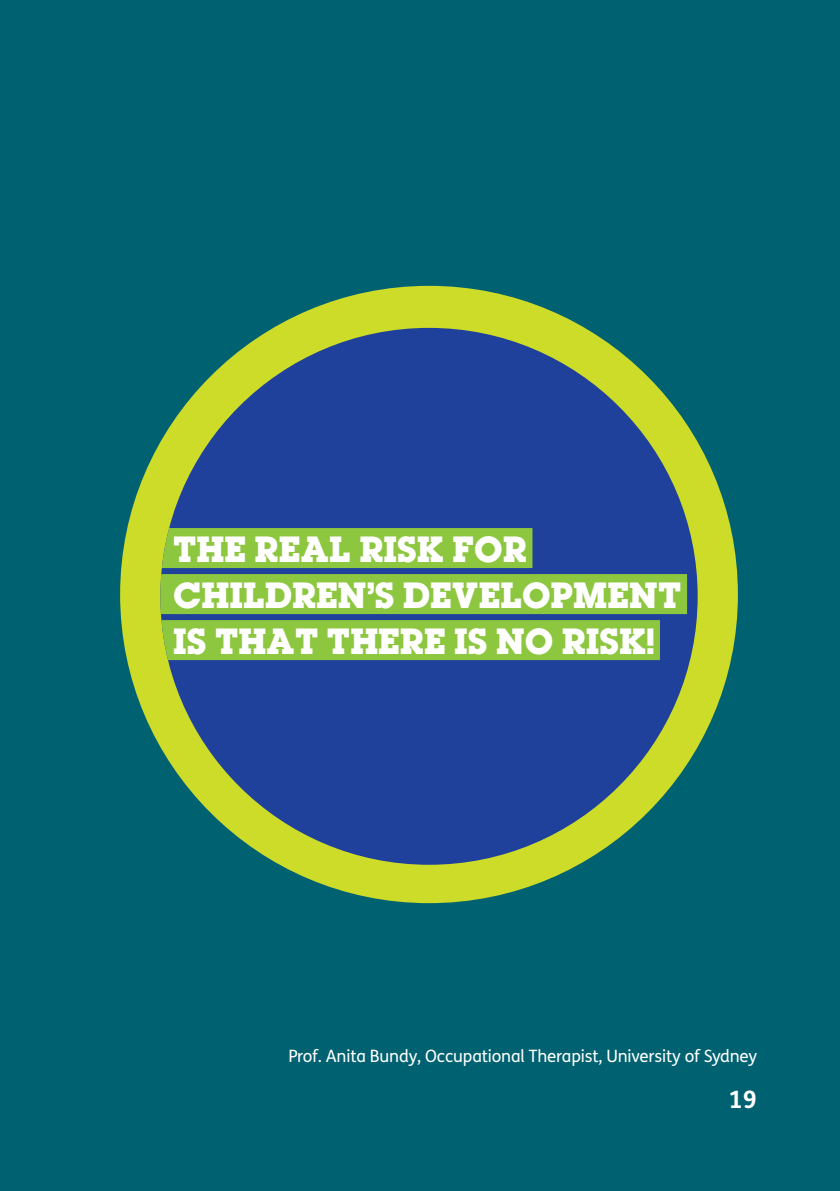
<style>
.page{position:relative;width:840px;height:1191px;background:#fff}
.page>*{position:absolute;margin:0;border:0;box-sizing:border-box;transform-origin:0 0}
.t1{font:700 32px/46px "Lubalin";color:#fff}
.t2{font:700 24px "FS Me";color:#fff}
.t3{font:17px "FS Me";letter-spacing:-.01em;color:#fff}
</style>
<div class="page">
<div style="left:0;top:0;width:839px;height:1191px;background:#006271"></div>
<div style="left:120px;top:286px;width:617px;height:617px;background:#cddb29;border-radius:50%"></div>
<div style="left:160px;top:328px;width:537px;height:536px;background:#20419b;border-radius:50%"></div>
<svg style="left:160px;top:510px;width:537px;height:170px"></svg>
<p class="t1" style="left:173px;top:526px;width:509px">THE REAL RISK FOR<br>CHILDREN’S DEVELOPMENT<br>IS THAT THERE IS NO RISK!</p>
<p class="t1" style="left:428px;top:572px;width:67px">T IS</p>
<p class="t3" style="left:288px;top:1044px;width:470px">Prof. Anita Bundy, Occupational Therapist, University of Sydney</p>
<p class="t2" style="left:728px;top:1081px;width:30px">19</p>
</div>
